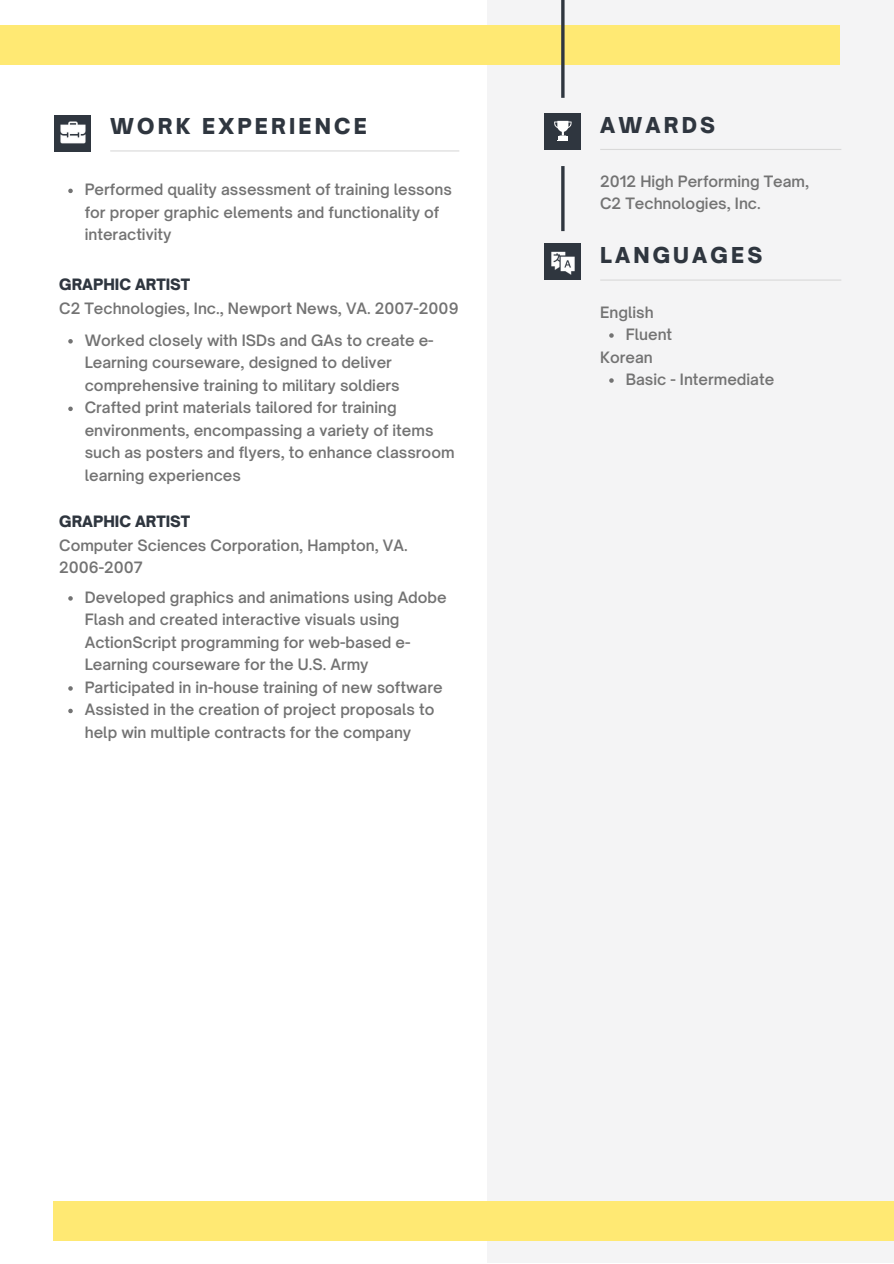
<style>
.page{position:relative;width:894px;height:1264px;background:#fff}
.page>*{position:absolute;margin:0;border:0;box-sizing:border-box;transform-origin:0 0}
.t1{font:900 21px "Open Sauce One";letter-spacing:.15em;color:#2f363f}
.t2{font:600 15px/22.5px "Open Sauce One";color:#737373}
.t3{font:900 15px "Open Sauce One";color:#2f363f}
</style>
<div class="page">
<div style="left:487px;top:0;width:406px;height:1262px;background:#f4f4f5"></div>
<div style="left:0;top:25px;width:839px;height:39px;background:#ffe973"></div>
<div style="left:54px;top:1201px;width:839px;height:39px;background:#ffe973"></div>
<div style="left:54px;top:115px;width:37px;height:36px;background:#2f363f"></div>
<hr style="left:110px;top:150px;width:349px;height:1px;background:#d9d9d9">
<img style="left:60px;top:121px;width:26px;height:23px">
<hr style="left:561px;top:0;width:3px;height:98px;background:#2f363f">
<hr style="left:561px;top:166px;width:3px;height:65px;background:#2f363f">
<div style="left:544px;top:243px;width:37px;height:37px;background:#2f363f"></div>
<hr style="left:600px;top:279px;width:241px;height:2px;background:#d9d9d9">
<div style="left:544px;top:113px;width:37px;height:36px;background:#2f363f"></div>
<svg style="left:554px;top:121px;width:17px;height:20px"></svg>
<hr style="left:600px;top:149px;width:241px;height:1px;background:#d9d9d9">
<img style="left:551px;top:251px;width:24px;height:24px">
<svg style="left:68px;top:339px;width:5px;height:4px"></svg>
<svg style="left:68px;top:406px;width:5px;height:5px"></svg>
<svg style="left:68px;top:189px;width:5px;height:4px"></svg>
<svg style="left:68px;top:596px;width:5px;height:4px"></svg>
<svg style="left:68px;top:686px;width:5px;height:4px"></svg>
<svg style="left:68px;top:708px;width:5px;height:5px"></svg>
<svg style="left:609px;top:333px;width:4px;height:5px"></svg>
<svg style="left:609px;top:378px;width:4px;height:5px"></svg>
<h1 class="t1" style="left:110px;top:113px;width:258px">WORK EXPERIENCE</h1>
<p class="t2" style="left:85px;top:178px;width:368px">Performed quality assessment of training lessons for proper graphic elements and functionality of interactivity</p>
<h3 class="t3" style="left:59px;top:275px;width:133px">GRAPHIC ARTIST</h3>
<h3 class="t2" style="left:59px;top:297px;width:400px">C2 Technologies, Inc., Newport News, VA. 2007-2009</h3>
<h3 class="t2" style="left:85px;top:329px;width:350px">Worked closely with ISDs and GAs to create e-<br>Learning courseware, designed to deliver comprehensive training to military soldiers</h3>
<p class="t2" style="left:85px;top:396px;width:371px">Crafted print materials tailored for training environments, encompassing a variety of items such as posters and flyers, to enhance classroom learning experiences</p>
<h1 class="t3" style="left:59px;top:512px;width:133px">GRAPHIC ARTIST</h1>
<p class="t2" style="left:59px;top:533px;width:350px">Computer Sciences Corporation, Hampton, VA.<br>2006-2007</p>
<h1 class="t2" style="left:85px;top:586px;width:363px">Developed graphics and animations using Adobe Flash and created interactive visuals using ActionScript programming for web-based e-Learning courseware for the U.S. Army</h1>
<p class="t2" style="left:85px;top:676px;width:359px">Participated in in-house training of new software</p>
<p class="t2" style="left:85px;top:698px;width:351px">Assisted in the creation of project proposals to help win multiple contracts for the company</p>
<p class="t1" style="left:600px;top:112px;width:116px">AWARDS</p>
<p class="t2" style="left:600px;top:170px;width:210px">2012 High Performing Team,<br>C2 Technologies, Inc.</p>
<h3 class="t1" style="left:600px;top:242px;width:163px">LANGUAGES</h3>
<p class="t2" style="left:600px;top:300px;width:55px">English</p>
<p class="t2" style="left:625px;top:323px;width:48px">Fluent</p>
<p class="t2" style="left:600px;top:345px;width:54px">Korean</p>
<h3 class="t2" style="left:625px;top:368px;width:150px">Basic - Intermediate</h3>
</div>
